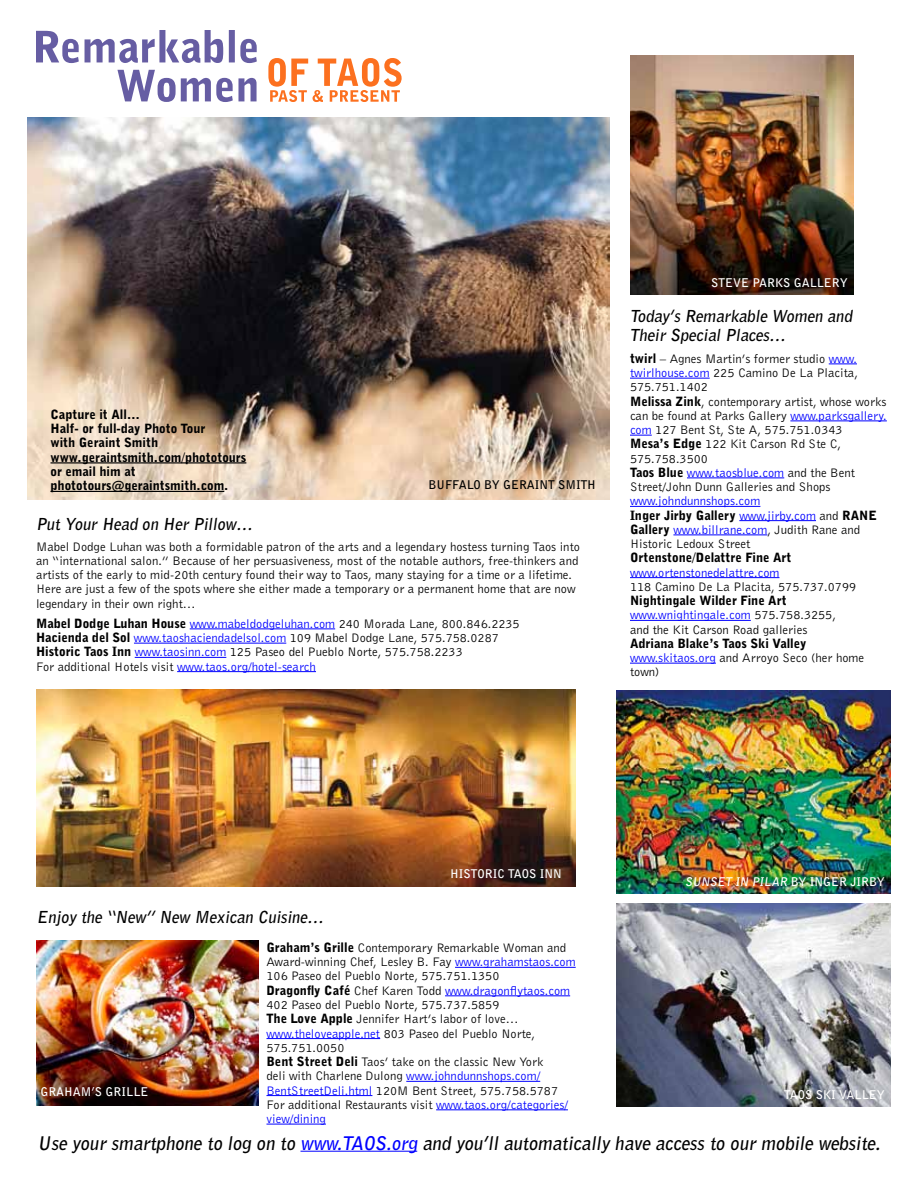
<style>
.page{position:relative;width:918px;height:1188px;background:#fff}
.page>*{position:absolute;margin:0;border:0;box-sizing:border-box;transform-origin:0 0}
.t1{font:700 18.75px "Bell Gothic BT";color:#000}
.t2{font:700 16.5px/19.5px "Bell Gothic BT";color:#000}
.t3{font:12.75px/14.2px "Bell Gothic BT";color:#000}
.t4{font:900 12.75px/14.2px "Bell Gothic BT";color:#000}
.t5{font:12.75px/14.2px "Bell Gothic BT";color:#00f}
.t6{font:700 12px "Bell Gothic BT";color:#fff}
.t7{font:700 12px "Bell Gothic BT";color:#000}
.s1{font-weight:900}
.s2{color:#00f}
.s3{font-weight:900;color:#000}
.s4{color:#000}
.s5{font-weight:400;color:#00f}
.s6{font-weight:400}
</style>
<div class="page">
<img style="left:630px;top:55px;width:224px;height:240px">
<svg style="left:829px;top:364px;width:28px;height:1px"></svg>
<hr style="left:630px;top:378px;width:80px;height:1px;background:#00f">
<hr style="left:790px;top:421px;width:97px;height:1px;background:#00f">
<svg style="left:630px;top:435px;width:22px;height:1px"></svg>
<hr style="left:687px;top:478px;width:97px;height:1px;background:#00f">
<hr style="left:630px;top:506px;width:130px;height:1px;background:#00f">
<hr style="left:739px;top:520px;width:77px;height:1px;background:#00f">
<hr style="left:673px;top:535px;width:94px;height:1px;background:#00f">
<hr style="left:630px;top:577px;width:149px;height:1px;background:#00f">
<hr style="left:630px;top:620px;width:121px;height:1px;background:#00f">
<hr style="left:630px;top:663px;width:86px;height:1px;background:#00f">
<img style="left:27px;top:117px;width:583px;height:382px">
<svg style="left:268px;top:58px;width:134px;height:44px"></svg>
<svg style="left:117px;top:70px;width:140px;height:32px"></svg>
<svg style="left:36px;top:30px;width:221px;height:33px"></svg>
<hr style="left:190px;top:629px;width:145px;height:1px;background:#00f">
<hr style="left:134px;top:643px;width:152px;height:1px;background:#00f">
<hr style="left:135px;top:657px;width:91px;height:1px;background:#00f">
<hr style="left:177px;top:671px;width:139px;height:1px;background:#00f">
<hr style="left:50px;top:462px;width:196px;height:1px;background:#000">
<hr style="left:50px;top:491px;width:174px;height:1px;background:#000">
<hr style="left:455px;top:967px;width:121px;height:1px;background:#00f">
<hr style="left:445px;top:996px;width:125px;height:1px;background:#00f">
<hr style="left:266px;top:1038px;width:114px;height:1px;background:#00f">
<hr style="left:406px;top:1081px;width:134px;height:1px;background:#00f">
<hr style="left:266px;top:1095px;width:106px;height:1px;background:#00f">
<hr style="left:436px;top:1110px;width:132px;height:1px;background:#00f">
<hr style="left:266px;top:1124px;width:60px;height:1px;background:#00f">
<img style="left:36px;top:689px;width:539px;height:197px">
<img style="left:37px;top:940px;width:222px;height:165px">
<img style="left:616px;top:691px;width:275px;height:203px">
<hr style="left:301px;top:1151px;width:116px;height:1px;background:#00f">
<img style="left:616px;top:903px;width:275px;height:204px">
<p class="t4" style="left:50px;top:407px;width:197px">Capture it All…<br>Half- or full-day Photo Tour<br>with Geraint Smith www.geraintsmith.com/phototours or email him at phototours@geraintsmith.com.</p>
<p class="t7" style="left:429px;top:477px;width:169px">BUFFALO BY GERAINT SMITH</p>
<p class="t2" style="left:36px;top:514px;width:221px">Put Your Head on Her Pillow…</p>
<p class="t3" style="left:36px;top:539px;width:546px">Mabel Dodge Luhan was both a formidable patron of the arts and a legendary hostess turning Taos into an “international salon.” Because of her persuasiveness, most of the notable authors, free-thinkers and artists of the early to mid-20th century found their way to Taos, many staying for a time or a lifetime.<br>Here are just a few of the spots where she either made a temporary or a permanent home that are now legendary in their own right…</p>
<p class="t3" style="left:36px;top:616px;width:485px"><span class="s1">Mabel Dodge Luhan House</span> <span class="s2">www.mabeldodgeluhan.com</span> 240 Morada Lane, 800.846.2235<br><span class="s1">Hacienda del Sol</span> <span class="s2">www.taoshaciendadelsol.com</span> 109 Mabel Dodge Lane, 575.758.0287<br><span class="s1">Historic Taos Inn</span> <span class="s2">www.taosinn.com</span> 125 Paseo del Pueblo Norte, 575.758.2233<br>For additional Hotels visit <span class="s2">www.taos.org/hotel-search</span></p>
<p class="t6" style="left:711px;top:275px;width:91px">STEVE PARks galler</p>
<p class="t6" style="left:840px;top:275px;width:10px">y</p>
<p class="t2" style="left:630px;top:305px;width:226px">Today’s Remarkable Women and<br>Their Special Places…</p>
<p class="t3" style="left:630px;top:351px;width:258px"><span class="s1">twirl</span> – Agnes Martin’s former studio <span class="s2">www. twirlhouse.com</span> 225 Camino De La Placita, 575.751.1402<br><span class="s1">Melissa Zink</span>, contemporary artist, whose works can be found at Parks Gallery <span class="s2">www.parksgallery. com</span> 127 Bent St, Ste A, 575.751.0343<br><span class="s1">Mesa’s Edge</span> 122 Kit Carson Rd Ste C, 575.758.3500<br><span class="s1">Taos Blue</span> <span class="s2">www.taosblue.com</span> and the Bent Street/John Dunn Galleries and Shops</p>
<p class="t5" style="left:630px;top:494px;width:248px">www.johndunnshops.com<br><span class="s3">Inger Jirby Gallery</span> www.jirby.com <span class="s4">and</span> <span class="s3">RANE Gallery</span> www.billrane.com<span class="s4">, Judith Rane and Historic Ledoux Street</span></p>
<p class="t4" style="left:630px;top:550px;width:163px">Ortenstone/Delattre Fine Art</p>
<p class="t5" style="left:630px;top:565px;width:151px">www.ortenstonedelattre.com</p>
<p class="t3" style="left:630px;top:579px;width:228px">118 Camino De La Placita, 575.737.0799</p>
<p class="t3" style="left:630px;top:593px;width:207px"><span class="s1">Nightingale Wilder Fine Art </span><span class="s2">www.wnightingale.com</span> 575.758.3255, and the Kit Carson Road galleries</p>
<p class="t4" style="left:630px;top:636px;width:236px">Adriana Blake’s Taos Ski Valley <span class="s5">www.skitaos.org</span> <span class="s6">and Arroyo Seco (her home town)</span></p>
<p class="t6" style="left:450px;top:866px;width:16px">Histori</p>
<p class="t6" style="left:497px;top:866px;width:25px">c Taos</p>
<p class="t6" style="left:540px;top:866px;width:13px">Inn</p>
<p class="t6" style="left:685px;top:873px;width:17px">Sunset</p>
<p class="t6" style="left:735px;top:873px;width:33px">in Pilar</p>
<p class="t6" style="left:791px;top:873px;width:95px">by INGER JIRBY</p>
<p class="t2" style="left:37px;top:907px;width:291px">Enjoy the “New” New Mexican Cuisine…</p>
<p class="t3" style="left:266px;top:940px;width:311px"><span class="s1">Graham’s Grille</span> Contemporary Remarkable Woman and Award-winning Chef, Lesley B. Fay <span class="s2">www.grahamstaos.com </span>106 Paseo del Pueblo Norte, 575.751.1350<br><span class="s1">Dragonfly Café</span> Chef Karen Todd <span class="s2">www.dragonflytaos.com </span>402 Paseo del Pueblo Norte, 575.737.5859<br><span class="s1">The Love Apple</span> Jennifer Hart’s labor of love… <span class="s2">www.theloveapple.net</span> 803 Paseo del Pueblo Norte, 575.751.0050<br><span class="s1">Bent Street Deli</span> Taos’ take on the classic New York<br>deli with Charlene Dulong <span class="s2">www.johndunnshops.com/ BentStreetDeli.html</span> 120M Bent Street, 575.758.5787<br>For additional Restaurants visit <span class="s2">www.taos.org/categories/ view/dining</span></p>
<p class="t6" style="left:40px;top:1084px;width:109px">GRAHAM’S GRILLE</p>
<h1 class="t1" style="left:38px;top:1130px;width:848px">Use your smartphone to log on to <span class="s2">www.TAOS.org</span> and you’ll automatically have access to our mobile website.</h1>
<p class="t6" style="left:784px;top:1087px;width:14px">Taos</p>
<p class="t6" style="left:816px;top:1087px;width:39px">Ski Valle</p>
<p class="t6" style="left:877px;top:1087px;width:10px">y</p>
</div>
